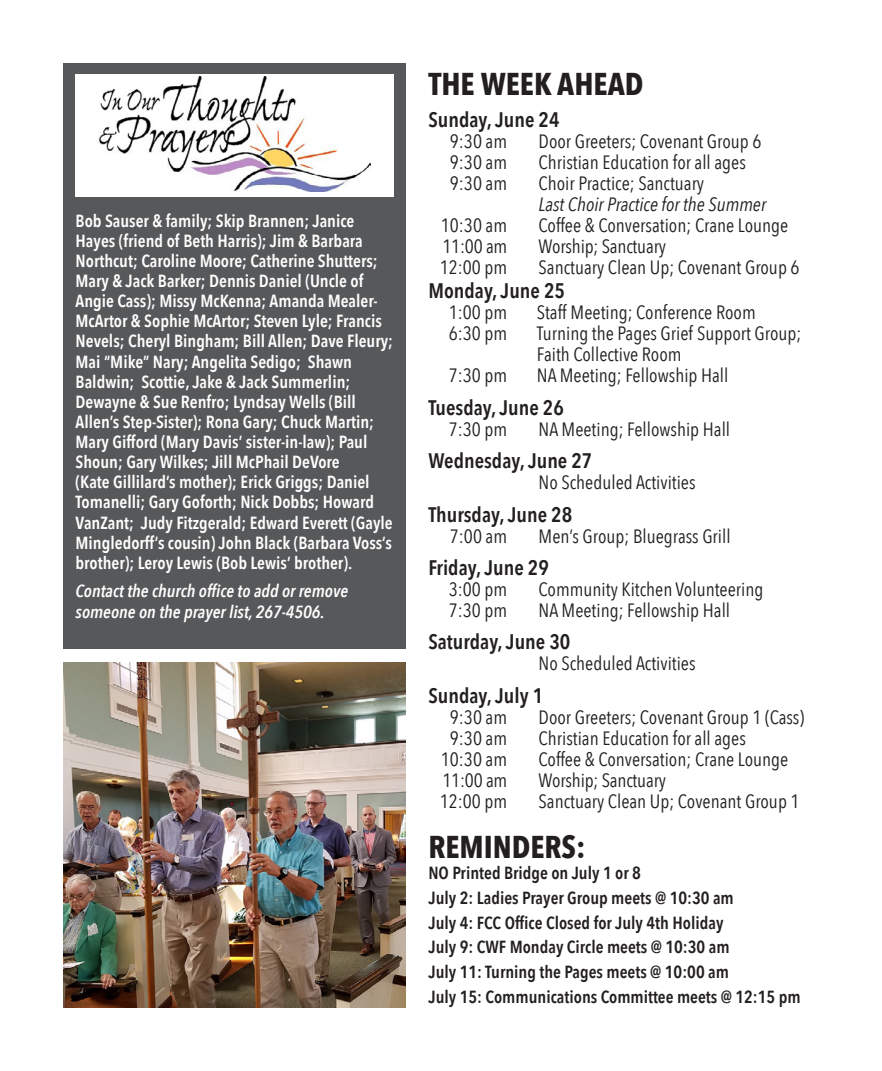
<style>
.page{position:relative;width:882px;height:1071px;background:#fff}
.page>*{position:absolute;margin:0;border:0;box-sizing:border-box;transform-origin:0 0}
.t1{font:700 31.5px "Avenir Next Condensed";color:#231f20}
.t2{font:600 21px "Avenir Next Condensed";color:#231f20}
.t3{font:19.25px "Avenir Next Condensed";color:#231f20}
.t4{font:italic 19.25px "Avenir Next Condensed";color:#231f20}
.t5{font:600 17.5px/20.1px "Avenir Next Condensed";color:#fff}
.text_11{font:600 17.5px "Avenir Next Condensed";color:#231f20}
.t6{font:italic 600 17.5px/21px "Avenir Next Condensed";color:#fff}
</style>
<div class="page">
<div style="left:63px;top:63px;width:343px;height:586px;background:#57585a"></div>
<div style="left:76px;top:74px;width:318px;height:123px;background:#fff"></div>
<img style="left:98px;top:77px;width:272px;height:115px">
<img style="left:63px;top:663px;width:343px;height:345px">
<p class="t5" style="left:76px;top:210px;width:319px">Bob Sauser &amp; family; Skip Brannen; Janice Hayes (friend of Beth Harris); Jim &amp; Barbara Northcut; Caroline Moore; Catherine Shutters; Mary &amp; Jack Barker; Dennis Daniel (Uncle of Angie Cass); Missy McKenna; Amanda Mealer-McArtor &amp; Sophie McArtor; Steven Lyle; Francis Nevels; Cheryl Bingham; Bill Allen; Dave Fleury; Mai “Mike” Nary; Angelita Sedigo; Shawn Baldwin; Scottie, Jake &amp; Jack Summerlin; Dewayne &amp; Sue Renfro; Lyndsay Wells (Bill Allen’s Step-Sister); Rona Gary; Chuck Martin; Mary Gifford (Mary Davis’ sister-in-law); Paul Shoun; Gary Wilkes; Jill McPhail DeVore<br>(Kate Gillilard’s mother); Erick Griggs; Daniel Tomanelli; Gary Goforth; Nick Dobbs; Howard VanZant; Judy Fitzgerald; Edward Everett (Gayle Mingledorff’s cousin) John Black (Barbara Voss’s brother); Leroy Lewis (Bob Lewis’ brother).</p>
<p class="t6" style="left:76px;top:580px;width:274px">Contact the church office to add or remove someone on the prayer list, 267-4506.</p>
<p class="t1" style="left:428px;top:64px;width:217px">THE WEEK AHEAD</p>
<p class="t2" style="left:428px;top:101px;width:133px">Sunday, June 24</p>
<p class="t3" style="left:450px;top:125px;width:59px">9:30 am</p>
<p class="t3" style="left:539px;top:125px;width:224px">Door Greeters; Covenant Group 6</p>
<p class="t3" style="left:450px;top:146px;width:59px">9:30 am</p>
<p class="t3" style="left:539px;top:146px;width:209px">Christian Education for all ages</p>
<p class="t3" style="left:450px;top:167px;width:59px">9:30 am</p>
<p class="t3" style="left:539px;top:167px;width:167px">Choir Practice; Sanctuary</p>
<p class="t4" style="left:539px;top:193px;width:229px">Last Choir Practice for the Summer</p>
<p class="t3" style="left:441px;top:209px;width:68px">10:30 am</p>
<p class="t3" style="left:539px;top:209px;width:251px">Coffee &amp; Conversation; Crane Lounge</p>
<p class="t3" style="left:442px;top:230px;width:66px">11:00 am</p>
<p class="t3" style="left:539px;top:230px;width:129px">Worship; Sanctuary</p>
<p class="t3" style="left:440px;top:251px;width:69px">12:00 pm</p>
<p class="t3" style="left:539px;top:251px;width:262px">Sanctuary Clean Up; Covenant Group 6</p>
<p class="t2" style="left:428px;top:273px;width:138px">Monday, June 25</p>
<p class="t3" style="left:449px;top:296px;width:60px">1:00 pm</p>
<p class="t3" style="left:537px;top:296px;width:220px">Staff Meeting; Conference Room</p>
<p class="t3" style="left:449px;top:317px;width:60px">6:30 pm</p>
<p class="t3" style="left:537px;top:317px;width:266px">Turning the Pages Grief Support Group;</p>
<p class="t3" style="left:537px;top:338px;width:146px">Faith Collective Room</p>
<p class="t3" style="left:449px;top:359px;width:60px">7:30 pm</p>
<p class="t3" style="left:537px;top:359px;width:193px">NA Meeting; Fellowship Hall</p>
<p class="t2" style="left:428px;top:389px;width:137px">Tuesday, June 26</p>
<p class="t3" style="left:449px;top:413px;width:60px">7:30 pm</p>
<p class="t3" style="left:539px;top:413px;width:193px">NA Meeting; Fellowship Hall</p>
<p class="t2" style="left:428px;top:443px;width:166px">Wednesday, June 27</p>
<p class="t3" style="left:539px;top:466px;width:159px">No Scheduled Activities</p>
<p class="t2" style="left:428px;top:496px;width:145px">Thursday, June 28</p>
<p class="t3" style="left:450px;top:519px;width:59px">7:00 am</p>
<p class="t3" style="left:539px;top:519px;width:193px">Men’s Group; Bluegrass Grill</p>
<p class="t2" style="left:428px;top:549px;width:122px">Friday, June 29</p>
<p class="t3" style="left:449px;top:573px;width:60px">3:00 pm</p>
<p class="t3" style="left:539px;top:573px;width:226px">Community Kitchen Volunteering</p>
<p class="t3" style="left:449px;top:594px;width:60px">7:30 pm</p>
<p class="t3" style="left:539px;top:594px;width:193px">NA Meeting; Fellowship Hall</p>
<p class="t2" style="left:428px;top:624px;width:144px">Saturday, June 30</p>
<p class="t3" style="left:539px;top:647px;width:159px">No Scheduled Activities</p>
<p class="t2" style="left:428px;top:677px;width:116px">Sunday, July 1</p>
<p class="t3" style="left:450px;top:700px;width:59px">9:30 am</p>
<p class="t3" style="left:539px;top:700px;width:267px">Door Greeters; Covenant Group 1 (Cass)</p>
<p class="t3" style="left:450px;top:721px;width:59px">9:30 am</p>
<p class="t3" style="left:539px;top:721px;width:209px">Christian Education for all ages</p>
<p class="t3" style="left:441px;top:742px;width:68px">10:30 am</p>
<p class="t3" style="left:539px;top:742px;width:251px">Coffee &amp; Conversation; Crane Lounge</p>
<p class="t3" style="left:442px;top:763px;width:66px">11:00 am</p>
<p class="t3" style="left:539px;top:763px;width:129px">Worship; Sanctuary</p>
<p class="t3" style="left:440px;top:784px;width:69px">12:00 pm</p>
<p class="t3" style="left:539px;top:784px;width:262px">Sanctuary Clean Up; Covenant Group 1</p>
<p class="t1" style="left:428px;top:828px;width:159px">REMINDERS:</p>
<p class="text_11" style="left:428px;top:858px;width:214px">NO Printed Bridge on July 1 or 8</p>
<p class="text_11" style="left:428px;top:883px;width:307px">July 2: Ladies Prayer Group meets @ 10:30 am</p>
<p class="text_11" style="left:428px;top:907px;width:297px">July 4: FCC Office Closed for July 4th Holiday</p>
<p class="text_11" style="left:428px;top:932px;width:303px">July 9: CWF Monday Circle meets @ 10:30 am</p>
<p class="text_11" style="left:428px;top:957px;width:302px">July 11: Turning the Pages meets @ 10:00 am</p>
<p class="text_11" style="left:428px;top:982px;width:374px">July 15: Communications Committee meets @ 12:15 pm</p>
</div>
